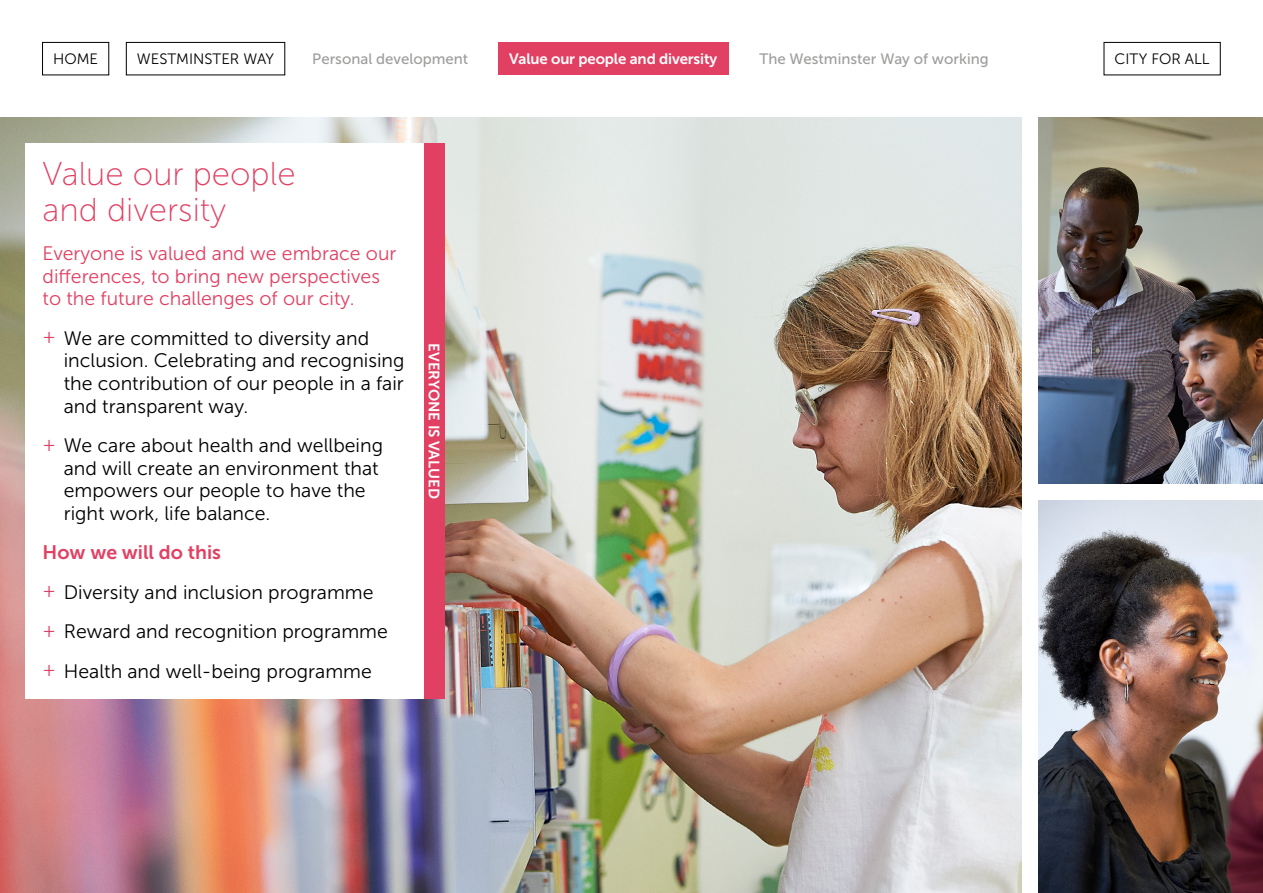
<style>
.page{position:relative;width:1263px;height:893px;background:#fff}
.page>*{position:absolute;margin:0;border:0;box-sizing:border-box;transform-origin:0 0}
.t1{font:33px/36px "Museo Sans 100";color:#e24062}
.t2{font:19.5px/22.5px "Museo Sans 300";color:#000}
.t3{font:19.5px/22.5px "Museo Sans 300";color:#e24062}
.t4{font:19.5px "Museo Sans 700";color:#e24062}
.t5{font:15px "Museo Sans 500";color:#9d9d9c}
.t6{font:15px "Museo Sans 700";letter-spacing:-.01em;color:#fff}
.t7{font:15px "Museo Sans 300";color:#000}
.s1{color:#e24062}
</style>
<div class="page">
<div style="left:126px;top:42px;width:159px;height:33px;border:1px solid #000"></div>
<div style="left:1104px;top:42px;width:116px;height:33px;border:1px solid #000"></div>
<img style="left:0;top:117px;width:1021px;height:776px">
<div style="left:498px;top:42px;width:231px;height:33px;background:#e24062"></div>
<div style="left:424px;top:143px;width:21px;height:556px;background:#e24062"></div>
<div style="left:26px;top:143px;width:398px;height:556px;background:#fff"></div>
<img style="left:1038px;top:501px;width:225px;height:392px">
<img style="left:1038px;top:117px;width:225px;height:367px">
<div style="left:42px;top:42px;width:67px;height:33px;border:1px solid #000"></div>
<p class="t7" style="left:53px;top:51px;width:46px">HOME</p>
<p class="t7" style="left:137px;top:51px;width:139px">WESTMINSTER WAY</p>
<p class="t5" style="left:312px;top:51px;width:157px">Personal development</p>
<p class="t6" style="left:509px;top:51px;width:210px">Value our people and diversity</p>
<p class="t5" style="left:759px;top:51px;width:231px">The Westminster Way of working</p>
<p class="t7" style="left:1115px;top:51px;width:96px">CITY FOR ALL</p>
<h1 class="t1" style="left:43px;top:156px;width:255px">Value our people and diversity</h1>
<p class="t3" style="left:43px;top:243px;width:355px">Everyone is valued and we embrace our differences, to bring new perspectives to the future challenges of our city.</p>
<p class="t2" style="left:64px;top:327px;width:342px;text-indent:-21px"><span class="s1">+</span> We are committed to diversity and inclusion. Celebrating and recognising the contribution of our people in a fair and transparent way.</p>
<p class="t2" style="left:64px;top:434px;width:321px;text-indent:-21px"><span class="s1">+</span> We care about health and wellbeing and will create an environment that empowers our people to have the right work, life balance.</p>
<p class="t4" style="left:43px;top:541px;width:180px">How we will do this</p>
<p class="t2" style="left:43px;top:572px;width:347px;line-height:39.5px"><span class="s1">+</span> Diversity and inclusion programme <span class="s1">+</span> Reward and recognition programme <span class="s1">+</span> Health and well-being programme</p>
<p class="t6" style="left:442px;top:343px;width:157px;rotate:90deg">EVERYONE IS VALUED</p>
</div>
